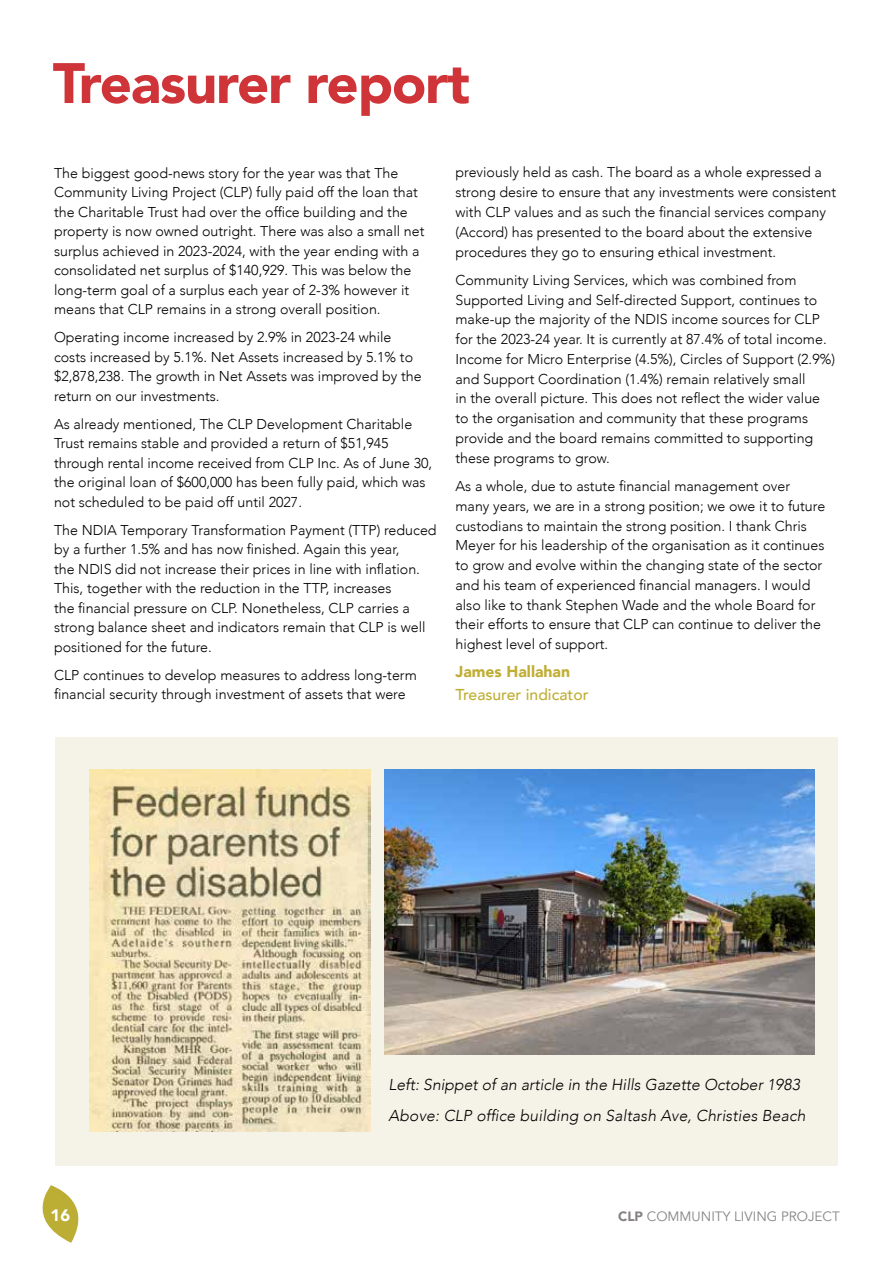
<style>
.page{position:relative;width:893px;height:1263px;background:#fff}
.page>*{position:absolute;margin:0;border:0;box-sizing:border-box;transform-origin:0 0}
.t1{font:900 56.4px "Avenir";letter-spacing:-.02em;color:#ce3438}
.t2{font:900 16.5px "Avenir";color:#fff}
.t3{font:italic 300 15.75px/32px "Avenir";color:#000}
.t4{font:500 15.75px "Avenir";color:#c0ae33}
.t5{font:900 15.75px "Avenir";color:#c0ae33}
.t6{font:300 14.25px/19.5px "Avenir";color:#000}
.t7{font:13.5px "Avenir";color:#878384}
.s1{font-weight:900}
</style>
<div class="page">
<div style="left:55px;top:737px;width:783px;height:429px;background:#f5f3e7"></div>
<img style="left:89px;top:769px;width:281px;height:362px">
<img style="left:385px;top:769px;width:429px;height:285px">
<svg style="left:42px;top:1185px;width:37px;height:58px"></svg>
<h1 class="t1" style="left:53px;top:35px;width:419px">Treasurer report</h1>
<p class="t6" style="left:54px;top:163px;width:372px">The biggest good-news story for the year was that The Community Living Project (CLP) fully paid off the loan that the Charitable Trust had over the office building and the property is now owned outright. There was also a small net surplus achieved in 2023-2024, with the year ending with a consolidated net surplus of $140,929. This was below the long-term goal of a surplus each year of 2-3% however it means that CLP remains in a strong overall position.</p>
<p class="t6" style="left:54px;top:328px;width:369px">Operating income increased by 2.9% in 2023-24 while costs increased by 5.1%. Net Assets increased by 5.1% to $2,878,238. The growth in Net Assets was improved by the return on our investments.</p>
<p class="t6" style="left:54px;top:414px;width:380px">As already mentioned, The CLP Development Charitable Trust remains stable and provided a return of $51,945 through rental income received from CLP Inc. As of June 30, the original loan of $600,000 has been fully paid, which was not scheduled to be paid off until 2027.</p>
<p class="t6" style="left:54px;top:520px;width:384px">The NDIA Temporary Transformation Payment (TTP) reduced by a further 1.5% and has now finished. Again this year,<br>the NDIS did not increase their prices in line with inflation.<br>This, together with the reduction in the TTP, increases<br>the financial pressure on CLP. Nonetheless, CLP carries a strong balance sheet and indicators remain that CLP is well positioned for the future.</p>
<p class="t6" style="left:54px;top:665px;width:364px">CLP continues to develop measures to address long-term financial security through investment of assets that were</p>
<p class="t6" style="left:455px;top:163px;width:382px">previously held as cash. The board as a whole expressed a strong desire to ensure that any investments were consistent with CLP values and as such the financial services company (Accord) has presented to the board about the extensive procedures they go to ensuring ethical investment.</p>
<p class="t6" style="left:455px;top:270px;width:381px">Community Living Services, which was combined from Supported Living and Self-directed Support, continues to make-up the majority of the NDIS income sources for CLP for the 2023-24 year. It is currently at 87.4% of total income.<br>Income for Micro Enterprise (4.5%), Circles of Support (2.9%) and Support Coordination (1.4%) remain relatively small<br>in the overall picture. This does not reflect the wider value to the organisation and community that these programs provide and the board remains committed to supporting these programs to grow.</p>
<p class="t6" style="left:455px;top:476px;width:371px">As a whole, due to astute financial management over many years, we are in a strong position; we owe it to future custodians to maintain the strong position. I thank Chris Meyer for his leadership of the organisation as it continues to grow and evolve within the changing state of the sector and his team of experienced financial managers. I would also like to thank Stephen Wade and the whole Board for their efforts to ensure that CLP can continue to deliver the highest level of support.</p>
<p class="t5" style="left:455px;top:657px;width:116px">James Hallahan</p>
<p class="t4" style="left:455px;top:680px;width:135px">Treasurer indicator</p>
<p class="t3" style="left:389px;top:1068px;width:419px">Left: Snippet of an article in the Hills Gazette October 1983<br>Above: CLP office building on Saltash Ave, Christies Beach</p>
<p class="t2" style="left:51px;top:1200px;width:21px">16</p>
<p class="t7" style="left:618px;top:1208px;width:223px"><span class="s1">CLP</span> COMMUNITY LIVING PROJECT</p>
</div>
